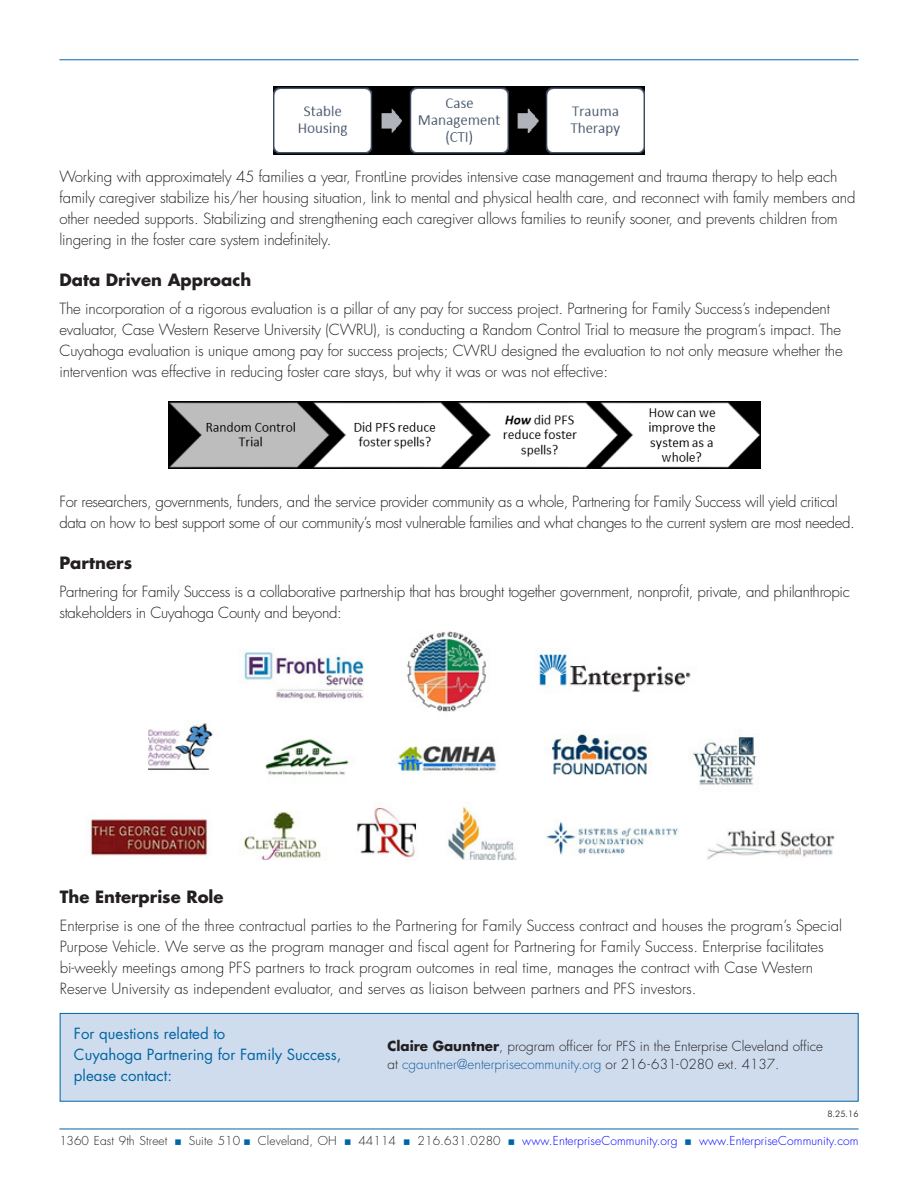
<style>
.page{position:relative;width:918px;height:1188px;background:#fff}
.page>*{position:absolute;margin:0;border:0;box-sizing:border-box;transform-origin:0 0}
.t1{font:700 16.5px "Futura";color:#231f20}
.t2{font:300 15px/21px "Futura";letter-spacing:-.01em;color:#231f20}
.t3{font:15px/21px "Futura";color:#0065a4}
.t4{font:300 13.5px/18px "Futura";color:#231f20}
.t5{font:300 12px "Futura";letter-spacing:.01em;color:#231f20}
.t6{font:300 9px "Futura BT";color:#231f20}
.s1{font-weight:700}
.s2{color:#175d9e}
.s3{color:#0065a4}
.s4{color:#00f}
</style>
<div class="page">
<div style="left:60px;top:1013px;width:798px;height:88px;background:#cfdced"></div>
<div style="left:60px;top:1013px;width:799px;height:89px;border:1px solid #0065a4"></div>
<hr style="left:59px;top:1129px;width:800px;height:1px;background:#0065a4">
<img style="left:274px;top:87px;width:370px;height:68px">
<img style="left:168px;top:402px;width:592px;height:67px">
<img style="left:85px;top:631px;width:750px;height:230px">
<hr style="left:59px;top:59px;width:800px;height:1px;background:#0067aa">
<p class="t2" style="left:59px;top:166px;width:798px">Working with approximately 45 families a year, FrontLine provides intensive case management and trauma therapy to help each family caregiver stabilize his/her housing situation, link to mental and physical health care, and reconnect with family members and other needed supports. Stabilizing and strengthening each caregiver allows families to reunify sooner, and prevents children from lingering in the foster care system indefinitely.</p>
<p class="t1" style="left:59px;top:269px;width:193px">Data Driven Approach</p>
<p class="t2" style="left:59px;top:298px;width:785px">The incorporation of a rigorous evaluation is a pillar of any pay for success project. Partnering for Family Success’s independent evaluator, Case Western Reserve University (CWRU), is conducting a Random Control Trial to measure the program’s impact. The Cuyahoga evaluation is unique among pay for success projects; CWRU designed the evaluation to not only measure whether the intervention was effective in reducing foster care stays, but why it was or was not effective:</p>
<p class="t2" style="left:59px;top:491px;width:797px">For researchers, governments, funders, and the service provider community as a whole, Partnering for Family Success will yield critical data on how to best support some of our community’s most vulnerable families and what changes to the current system are most needed.</p>
<p class="t1" style="left:59px;top:552px;width:74px">Partners</p>
<p class="t2" style="left:59px;top:581px;width:792px">Partnering for Family Success is a collaborative partnership that has brought together government, nonprofit, private, and philanthropic stakeholders in Cuyahoga County and beyond:</p>
<p class="t1" style="left:60px;top:886px;width:165px">The Enterprise Role</p>
<p class="t2" style="left:60px;top:915px;width:784px">Enterprise is one of the three contractual parties to the Partnering for Family Success contract and houses the program’s Special Purpose Vehicle. We serve as the program manager and fiscal agent for Partnering for Family Success. Enterprise facilitates bi-weekly meetings among PFS partners to track program outcomes in real time, manages the contract with Case Western Reserve University as independent evaluator, and serves as liaison between partners and PFS investors.</p>
<p class="t3" style="left:74px;top:1023px;width:269px">For questions related to<br>Cuyahoga Partnering for Family Success, please contact:</p>
<p class="t4" style="left:388px;top:1037px;width:437px"><span class="s1">Claire Gauntner</span>, program officer for PFS in the Enterprise Cleveland office at <span class="s2">cgauntner@enterprisecommunity.org</span> or 216-631-0280 ext. 4137.</p>
<p class="t6" style="left:827px;top:1108px;width:33px">8.25.16</p>
<p class="t5" style="left:59px;top:1134px;width:801px">1360 East 9th Street <span class="s3">■</span> Suite 510 <span class="s3">■</span> Cleveland, OH <span class="s3">■</span> 44114 <span class="s3">■</span> 216.631.0280 <span class="s3">■</span> <span class="s4">www.EnterpriseCommunity.org</span> <span class="s3">■</span> <span class="s4">www.EnterpriseCommunity.com</span></p>
</div>
